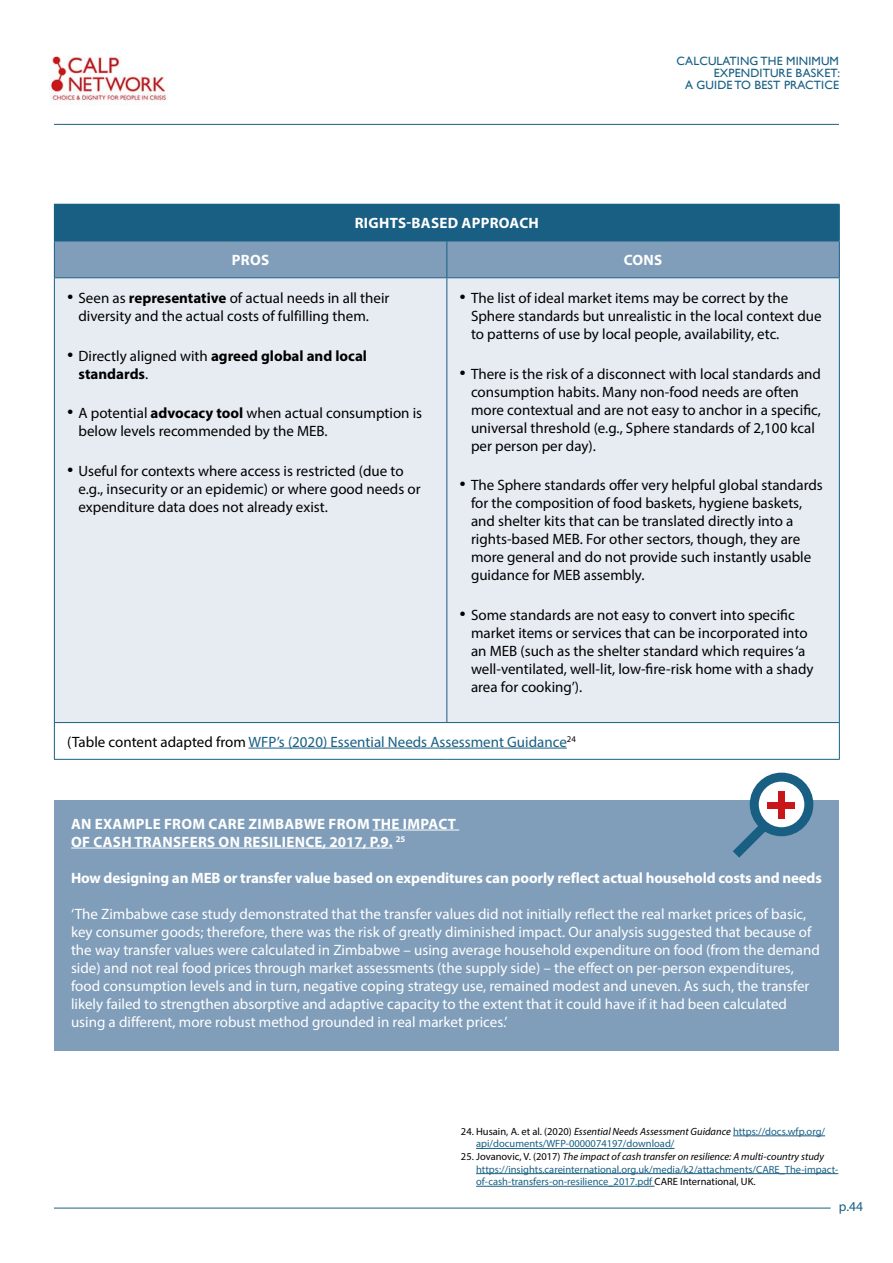
<style>
.page{position:relative;width:893px;height:1263px;background:#fff}
.page>*{position:absolute;margin:0;border:0;box-sizing:border-box;transform-origin:0 0}
.t1{font:15px/18px "Myriad Pro";color:#000}
.t2{font:15px/18px "Myriad Pro";color:#fff}
.t3{font:700 15px "Myriad Pro";letter-spacing:-.005em;color:#fff}
.t4{font:700 15px/18px "Myriad Pro";letter-spacing:.02em;color:#fff}
.t5{font:15px "Myriad Pro";color:#185f83}
.t6{font:700 15px/18px "Myriad Pro";color:#000}
.t7{font:13.5px "Myriad Pro";color:#185f83}
.t8{font:12px/12px "Gill Sans";letter-spacing:.01em;color:#185f83;text-align:right}
.t9{font:10.5px/12.6px "Myriad Pro";color:#185f83}
.s1{font-family:"Gill Sans";font-size:18px}
.s2{font-weight:700}
.s3{font-family:"Gill Sans";font-weight:400;font-size:18px}
.s4{font-weight:400}
.s5{color:#000}
.s6{font-style:italic;color:#000}
</style>
<div class="page">
<div style="left:54px;top:204px;width:785px;height:37px;background:#185f83"></div>
<div style="left:55px;top:242px;width:784px;height:35px;background:#809eba"></div>
<div style="left:55px;top:278px;width:784px;height:444px;background:#e7ecf3"></div>
<hr style="left:447px;top:204px;width:393px;height:1px;background:#185f83">
<hr style="left:839px;top:205px;width:1px;height:36px;background:#185f83">
<hr style="left:54px;top:241px;width:393px;height:1px;background:#185f83">
<hr style="left:54px;top:241px;width:1px;height:36px;background:#185f83">
<hr style="left:447px;top:241px;width:393px;height:1px;background:#185f83">
<hr style="left:446px;top:241px;width:1px;height:36px;background:#185f83">
<hr style="left:839px;top:241px;width:1px;height:36px;background:#185f83">
<hr style="left:54px;top:277px;width:393px;height:1px;background:#185f83">
<hr style="left:54px;top:278px;width:1px;height:444px;background:#185f83">
<hr style="left:447px;top:277px;width:393px;height:1px;background:#185f83">
<hr style="left:446px;top:278px;width:1px;height:444px;background:#185f83">
<hr style="left:839px;top:278px;width:1px;height:444px;background:#185f83">
<hr style="left:54px;top:722px;width:393px;height:1px;background:#185f83">
<hr style="left:54px;top:723px;width:1px;height:36px;background:#185f83">
<hr style="left:447px;top:722px;width:393px;height:1px;background:#185f83">
<hr style="left:839px;top:723px;width:1px;height:36px;background:#185f83">
<hr style="left:54px;top:759px;width:393px;height:1px;background:#185f83">
<hr style="left:447px;top:759px;width:393px;height:1px;background:#185f83">
<hr style="left:249px;top:748px;width:318px;height:1px;background:#185f83">
<hr style="left:733px;top:1135px;width:92px;height:1px;background:#185f83">
<hr style="left:476px;top:1148px;width:198px;height:1px;background:#185f83">
<hr style="left:476px;top:1173px;width:362px;height:1px;background:#185f83">
<hr style="left:476px;top:1186px;width:178px;height:1px;background:#185f83">
<div style="left:54px;top:800px;width:785px;height:251px;background:#809eba"></div>
<hr style="left:372px;top:830px;width:87px;height:1px;background:#fff">
<hr style="left:71px;top:848px;width:322px;height:1px;background:#fff">
<svg style="left:754px;top:777px;width:55px;height:55px"></svg>
<div style="left:750px;top:773px;width:63px;height:63px;border:9px solid #185f83;border-radius:50%"></div>
<svg style="left:733px;top:814px;width:43px;height:44px"></svg>
<div style="left:778px;top:791px;width:7px;height:28px;background:#c81619"></div>
<div style="left:768px;top:802px;width:27px;height:6px;background:#c81619"></div>
<img style="left:50px;top:56px;width:118px;height:49px">
<hr style="left:54px;top:124px;width:785px;height:1px;background:#185f83">
<hr style="left:54px;top:1208px;width:777px;height:1px;background:#185f83">
<p class="t4" style="left:355px;top:214px;width:186px">RIGHTS-BASED APPROACH</p>
<p class="t8" style="left:676px;top:54px;width:165px">CALCULATING THE MINIMUM<br>EXPENDITURE BASKET:<br>A GUIDE TO BEST PRACTICE</p>
<p class="t3" style="left:232px;top:250px;width:39px">PROS</p>
<p class="t3" style="left:624px;top:250px;width:40px">CONS</p>
<p class="t1" style="left:79px;top:289px;width:312px;text-indent:-11px"><span class="s1">•</span> Seen as <span class="s2">representative</span> of actual needs in all their diversity and the actual costs of fulfilling them.</p>
<p class="t6" style="left:79px;top:346px;width:290px;text-indent:-11px"><span class="s3">•</span> <span class="s4">Directly aligned with</span> agreed global and local standards<span class="s4">.</span></p>
<p class="t1" style="left:79px;top:404px;width:345px;text-indent:-11px"><span class="s1">•</span> A potential <span class="s2">advocacy tool</span> when actual consumption is below levels recommended by the MEB.</p>
<p class="t1" style="left:79px;top:461px;width:344px;text-indent:-11px"><span class="s1">•</span> Useful for contexts where access is restricted (due to e.g., insecurity or an epidemic) or where good needs or expenditure data does not already exist.</p>
<p class="t1" style="left:471px;top:289px;width:352px;text-indent:-11px"><span class="s1">•</span> The list of ideal market items may be correct by the<br>Sphere standards but unrealistic in the local context due to patterns of use by local people, availability, etc.</p>
<p class="t1" style="left:471px;top:364px;width:352px;text-indent:-11px"><span class="s1">•</span> There is the risk of a disconnect with local standards and consumption habits. Many non-food needs are often more contextual and are not easy to anchor in a specific, universal threshold (e.g., Sphere standards of 2,100 kcal per person per day).</p>
<p class="t1" style="left:471px;top:476px;width:353px;text-indent:-11px"><span class="s1">•</span> The Sphere standards offer very helpful global standards for the composition of food baskets, hygiene baskets, and shelter kits that can be translated directly into a rights-based MEB. For other sectors, though, they are more general and do not provide such instantly usable guidance for MEB assembly.</p>
<p class="t1" style="left:471px;top:605px;width:344px;text-indent:-11px"><span class="s1">•</span> Some standards are not easy to convert into specific market items or services that can be incorporated into an MEB (such as the shelter standard which requires ‘a well-ventilated, well-lit, low-fire-risk home with a shady area for cooking’).</p>
<p class="t5" style="left:67px;top:732px;width:510px"><span class="s5">(Table content adapted from</span> WFP’s (2020) Essential Needs Assessment Guidance<sup>24</sup></p>
<p class="t4" style="left:71px;top:814px;width:386px">AN EXAMPLE FROM CARE ZIMBABWE FROM THE IMPACT<br>OF CASH TRANSFERS ON RESILIENCE, 2017, P.9. <sup>25</sup></p>
<p class="t3" style="left:71px;top:868px;width:752px">How designing an MEB or transfer value based on expenditures can poorly reflect actual household costs and needs</p>
<p class="t2" style="left:71px;top:904px;width:750px">‘The Zimbabwe case study demonstrated that the transfer values did not initially reflect the real market prices of basic, key consumer goods; therefore, there was the risk of greatly diminished impact. Our analysis suggested that because of the way transfer values were calculated in Zimbabwe – using average household expenditure on food (from the demand side) and not real food prices through market assessments (the supply side) – the effect on per-person expenditures, food consumption levels and in turn, negative coping strategy use, remained modest and uneven. As such, the transfer likely failed to strengthen absorptive and adaptive capacity to the extent that it could have if it had been calculated using a different, more robust method grounded in real market prices.’</p>
<p class="t9" style="left:476px;top:1125px;width:351px;text-indent:-15px"><span class="s5">24. Husain, A. et al. (2020)</span> <span class="s6">Essential Needs Assessment Guidance</span> https://docs.wfp.org/ api/documents/WFP-0000074197/download/</p>
<p class="t9" style="left:476px;top:1150px;width:364px;text-indent:-15px"><span class="s5">25. Jovanovic, V. (2017)</span> <span class="s6">The impact of cash transfer on resilience: A multi-country study </span>https://insights.careinternational.org.uk/media/k2/attachments/CARE_The-impact&shy;of-cash-transfers-on-resilience_2017.pdf <span class="s5">CARE International, UK.</span></p>
<p class="t7" style="left:839px;top:1198px;width:26px">p.44</p>
</div>
